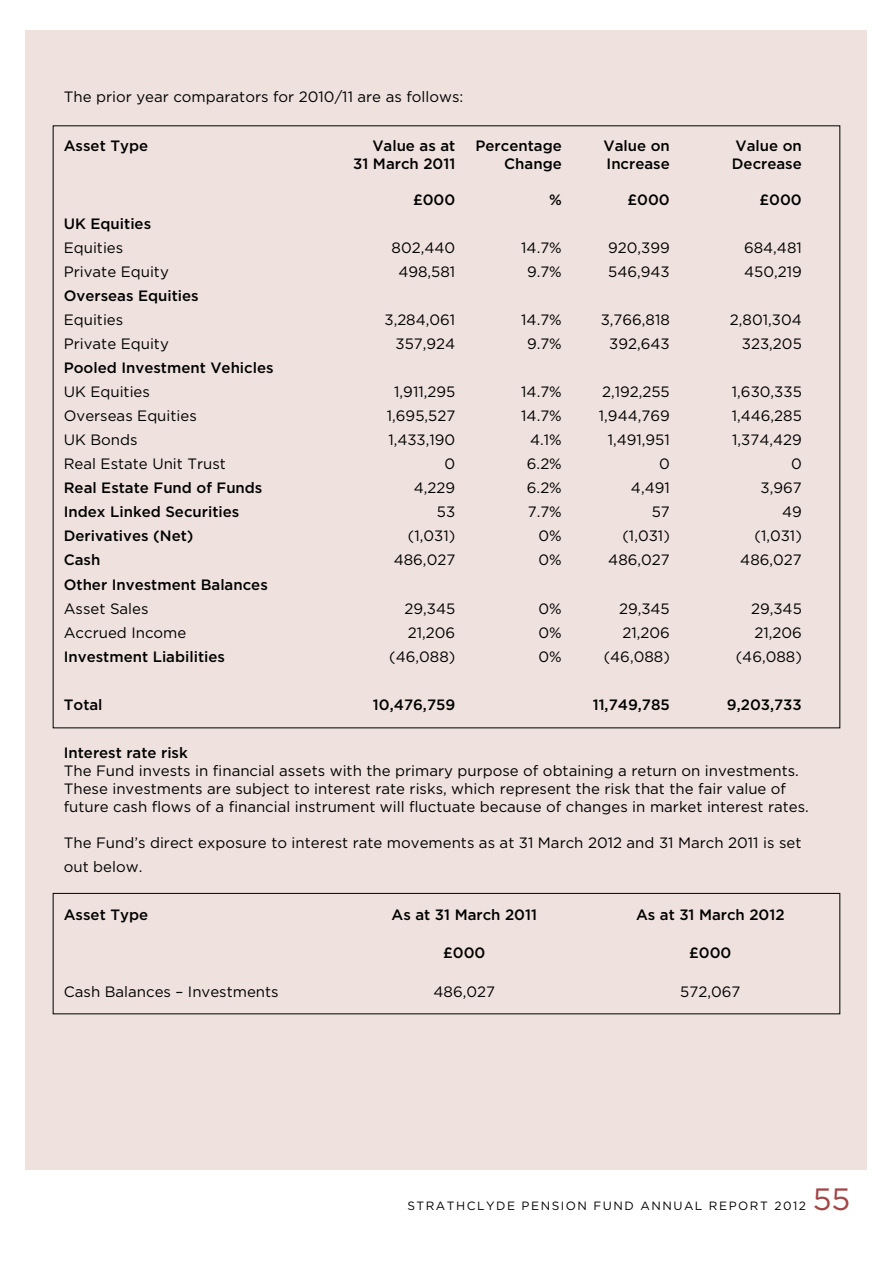
<style>
.page{position:relative;width:893px;height:1263px;background:#fff}
.page>*{position:absolute;margin:0;border:0;box-sizing:border-box;transform-origin:0 0}
.t1{font:30.9px "Gotham";color:#a44445}
.t2{font:15px/18px "Gotham";color:#000}
.t3{font:500 15px "Gotham";color:#000}
.t4{font:12px "Gotham";letter-spacing:.125em;color:#000}
</style>
<div class="page">
<div style="left:26px;top:31px;width:841px;height:1139px;background:#efe2de"></div>
<div style="left:53px;top:893px;width:787px;height:121px;border:1px solid #000"></div>
<p class="t2" style="left:64px;top:87px;width:401px">The prior year comparators for 2010/11 are as follows:</p>
<p class="t3" style="left:64px;top:136px;width:86px">Asset Type</p>
<p class="t3" style="left:372px;top:136px;width:84px">Value as at</p>
<p class="t3" style="left:476px;top:136px;width:88px">Percentage</p>
<p class="t3" style="left:603px;top:136px;width:68px">Value on</p>
<p class="t3" style="left:735px;top:136px;width:68px">Value on</p>
<p class="t3" style="left:353px;top:154px;width:104px">31 March 2011</p>
<p class="t3" style="left:504px;top:154px;width:59px">Change</p>
<p class="t3" style="left:607px;top:154px;width:65px">Increase</p>
<p class="t3" style="left:732px;top:154px;width:71px">Decrease</p>
<p class="t3" style="left:413px;top:190px;width:44px">£000</p>
<p class="t3" style="left:549px;top:190px;width:14px">%</p>
<p class="t3" style="left:628px;top:190px;width:44px">£000</p>
<p class="t3" style="left:760px;top:190px;width:44px">£000</p>
<p class="t3" style="left:64px;top:214px;width:89px">UK Equities</p>
<p class="t2" style="left:64px;top:239px;width:61px">Equities</p>
<p class="t2" style="left:392px;top:239px;width:65px">802,440</p>
<p class="t2" style="left:521px;top:239px;width:42px">14.7%</p>
<p class="t2" style="left:608px;top:239px;width:63px">920,399</p>
<p class="t2" style="left:744px;top:239px;width:59px">684,481</p>
<p class="t2" style="left:64px;top:263px;width:107px">Private Equity</p>
<p class="t2" style="left:398px;top:263px;width:58px">498,581</p>
<p class="t2" style="left:527px;top:263px;width:36px">9.7%</p>
<p class="t2" style="left:608px;top:263px;width:63px">546,943</p>
<p class="t2" style="left:744px;top:263px;width:59px">450,219</p>
<p class="t3" style="left:64px;top:286px;width:136px">Overseas Equities</p>
<p class="t2" style="left:64px;top:311px;width:61px">Equities</p>
<p class="t2" style="left:384px;top:311px;width:72px">3,284,061</p>
<p class="t2" style="left:521px;top:311px;width:42px">14.7%</p>
<p class="t2" style="left:601px;top:311px;width:71px">3,766,818</p>
<p class="t2" style="left:730px;top:311px;width:73px">2,801,304</p>
<p class="t2" style="left:64px;top:335px;width:107px">Private Equity</p>
<p class="t2" style="left:396px;top:335px;width:61px">357,924</p>
<p class="t2" style="left:527px;top:335px;width:36px">9.7%</p>
<p class="t2" style="left:609px;top:335px;width:62px">392,643</p>
<p class="t2" style="left:742px;top:335px;width:61px">323,205</p>
<p class="t3" style="left:64px;top:358px;width:211px">Pooled Investment Vehicles</p>
<p class="t2" style="left:64px;top:383px;width:88px">UK Equities</p>
<p class="t2" style="left:394px;top:383px;width:63px">1,911,295</p>
<p class="t2" style="left:521px;top:383px;width:42px">14.7%</p>
<p class="t2" style="left:602px;top:383px;width:69px">2,192,255</p>
<p class="t2" style="left:732px;top:383px;width:71px">1,630,335</p>
<p class="t2" style="left:64px;top:407px;width:135px">Overseas Equities</p>
<p class="t2" style="left:387px;top:407px;width:70px">1,695,527</p>
<p class="t2" style="left:521px;top:407px;width:42px">14.7%</p>
<p class="t2" style="left:599px;top:407px;width:72px">1,944,769</p>
<p class="t2" style="left:732px;top:407px;width:72px">1,446,285</p>
<p class="t2" style="left:64px;top:431px;width:75px">UK Bonds</p>
<p class="t2" style="left:388px;top:431px;width:68px">1,433,190</p>
<p class="t2" style="left:530px;top:431px;width:33px">4.1%</p>
<p class="t2" style="left:608px;top:431px;width:64px">1,491,951</p>
<p class="t2" style="left:732px;top:431px;width:71px">1,374,429</p>
<p class="t2" style="left:64px;top:455px;width:164px">Real Estate Unit Trust</p>
<p class="t2" style="left:445px;top:455px;width:12px">0</p>
<p class="t2" style="left:527px;top:455px;width:36px">6.2%</p>
<p class="t2" style="left:659px;top:455px;width:12px">0</p>
<p class="t2" style="left:791px;top:455px;width:12px">0</p>
<p class="t3" style="left:64px;top:478px;width:200px">Real Estate Fund of Funds</p>
<p class="t2" style="left:414px;top:479px;width:43px">4,229</p>
<p class="t2" style="left:527px;top:479px;width:36px">6.2%</p>
<p class="t2" style="left:631px;top:479px;width:40px">4,491</p>
<p class="t2" style="left:761px;top:479px;width:43px">3,967</p>
<p class="t3" style="left:64px;top:502px;width:177px">Index Linked Securities</p>
<p class="t2" style="left:437px;top:503px;width:20px">53</p>
<p class="t2" style="left:528px;top:503px;width:36px">7.7%</p>
<p class="t2" style="left:652px;top:503px;width:20px">57</p>
<p class="t2" style="left:782px;top:503px;width:21px">49</p>
<p class="t3" style="left:64px;top:526px;width:131px">Derivatives (Net)</p>
<p class="t2" style="left:408px;top:527px;width:49px">(1,031)</p>
<p class="t2" style="left:539px;top:527px;width:25px">0%</p>
<p class="t2" style="left:622px;top:527px;width:49px">(1,031)</p>
<p class="t2" style="left:754px;top:527px;width:49px">(1,031)</p>
<p class="t3" style="left:64px;top:550px;width:38px">Cash</p>
<p class="t2" style="left:394px;top:551px;width:63px">486,027</p>
<p class="t2" style="left:539px;top:551px;width:25px">0%</p>
<p class="t2" style="left:608px;top:551px;width:63px">486,027</p>
<p class="t2" style="left:740px;top:551px;width:63px">486,027</p>
<p class="t3" style="left:64px;top:574px;width:206px">Other Investment Balances</p>
<p class="t2" style="left:64px;top:599px;width:86px">Asset Sales</p>
<p class="t2" style="left:404px;top:599px;width:52px">29,345</p>
<p class="t2" style="left:539px;top:599px;width:25px">0%</p>
<p class="t2" style="left:619px;top:599px;width:52px">29,345</p>
<p class="t2" style="left:751px;top:599px;width:52px">29,345</p>
<p class="t2" style="left:64px;top:623px;width:124px">Accrued Income</p>
<p class="t2" style="left:408px;top:623px;width:49px">21,206</p>
<p class="t2" style="left:539px;top:623px;width:25px">0%</p>
<p class="t2" style="left:622px;top:623px;width:49px">21,206</p>
<p class="t2" style="left:754px;top:623px;width:49px">21,206</p>
<p class="t3" style="left:64px;top:646px;width:163px">Investment Liabilities</p>
<p class="t2" style="left:389px;top:647px;width:68px">(46,088)</p>
<p class="t2" style="left:539px;top:647px;width:25px">0%</p>
<p class="t2" style="left:604px;top:647px;width:68px">(46,088)</p>
<p class="t2" style="left:736px;top:647px;width:68px">(46,088)</p>
<p class="t3" style="left:64px;top:694px;width:40px">Total</p>
<p class="t3" style="left:373px;top:694px;width:84px">10,476,759</p>
<p class="t3" style="left:593px;top:694px;width:79px">11,749,785</p>
<p class="t3" style="left:727px;top:694px;width:76px">9,203,733</p>
<p class="t3" style="left:64px;top:742px;width:126px">Interest rate risk</p>
<p class="t2" style="left:64px;top:761px;width:747px">The Fund invests in financial assets with the primary purpose of obtaining a return on investments.<br>These investments are subject to interest rate risks, which represent the risk that the fair value of future cash flows of a financial instrument will fluctuate because of changes in market interest rates.</p>
<p class="t2" style="left:64px;top:830px;width:739px;line-height:24px">The Fund’s direct exposure to interest rate movements as at 31 March 2012 and 31 March 2011 is set out below.</p>
<p class="t3" style="left:64px;top:905px;width:86px">Asset Type</p>
<p class="t3" style="left:392px;top:905px;width:147px">As at 31 March 2011</p>
<p class="t3" style="left:636px;top:905px;width:150px">As at 31 March 2012</p>
<p class="t3" style="left:443px;top:942px;width:44px">£000</p>
<p class="t3" style="left:689px;top:942px;width:44px">£000</p>
<p class="t2" style="left:64px;top:982px;width:216px">Cash Balances – Investments</p>
<p class="t2" style="left:434px;top:982px;width:63px">486,027</p>
<p class="t2" style="left:680px;top:982px;width:62px">572,067</p>
<p class="t4" style="left:407px;top:1198px;width:400px">STRATHCLYDE PENSION FUND ANNUAL REPORT 2012</p>
<h1 class="t1" style="left:813px;top:1179px;width:39px">55</h1>
</div>
